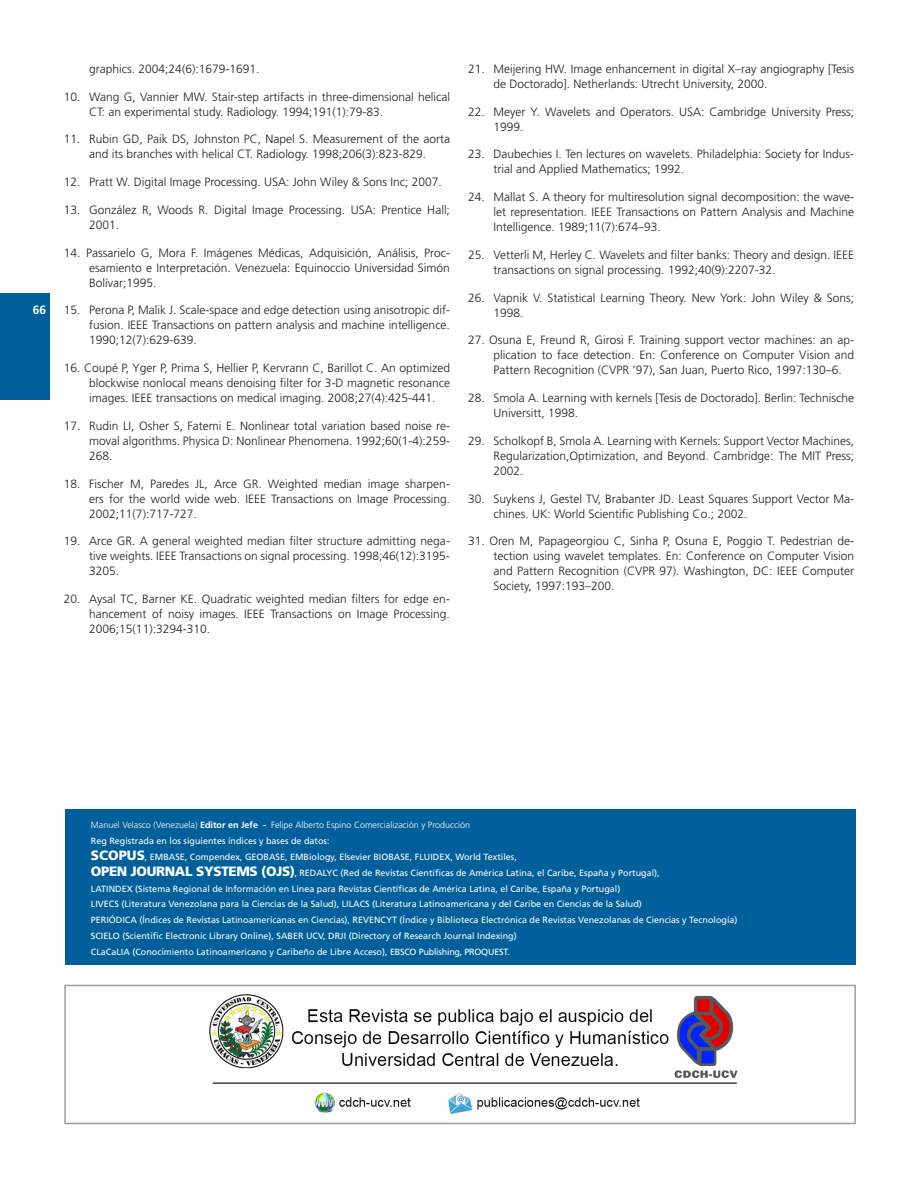
<style>
.page{position:relative;width:918px;height:1188px;background:#fff}
.page>*{position:absolute;margin:0;border:0;box-sizing:border-box;transform-origin:0 0}
.t1{font:300 12px/15px "Frutiger";color:#231f20;text-align:justify}
.t2{font:700 12px "Frutiger";color:#fff}
.t3{font:9px "Frutiger";color:#fff}
.t4{font:300 9px "Frutiger";color:#fff}
.s1{font-weight:700}
.s2{font-weight:900;font-size:13.5px}
</style>
<div class="page">
<div style="left:0;top:293px;width:50px;height:107px;background:#01609b"></div>
<img style="left:209px;top:994px;width:529px;height:120px">
<div style="left:64px;top:985px;width:792px;height:139px;border:2px solid #9d9fa2"></div>
<div style="left:65px;top:809px;width:790px;height:155px;background:#01609b"></div>
<p class="t2" style="left:33px;top:303px;width:15px">66</p>
<p class="t1" style="left:89px;top:61px;width:172px">graphics. 2004;24(6):1679-1691.</p>
<p class="t1" style="left:89px;top:89px;width:362px;text-indent:-26px">10. Wang G, Vannier MW. Stair-step artifacts in three-dimensional helical<br>CT: an experimental study. Radiology. 1994;191(1):79-83.</p>
<p class="t1" style="left:64px;top:132px;width:388px;text-align:center">11. Rubin GD, Paik DS, Johnston PC, Napel S. Measurement of the aorta and its branches with helical CT. Radiology. 1998;206(3):823-829.</p>
<p class="t1" style="left:64px;top:175px;width:380px">12. Pratt W. Digital Image Processing. USA: John Wiley &amp; Sons Inc; 2007.</p>
<p class="t1" style="left:89px;top:202px;width:362px;text-indent:-26px">13. González R, Woods R. Digital Image Processing. USA: Prentice Hall;<br>2001.</p>
<p class="t1" style="left:89px;top:245px;width:362px;text-indent:-26px">14. Passarielo G, Mora F. Imágenes Médicas, Adquisición, Análisis, Proc&shy;esamiento e Interpretación. Venezuela: Equinoccio Universidad Simón Bolívar;1995.</p>
<p class="t1" style="left:89px;top:303px;width:362px;text-indent:-26px">15. Perona P, Malik J. Scale-space and edge detection using anisotropic dif&shy;fusion. IEEE Transactions on pattern analysis and machine intelligence.<br>1990;12(7):629-639.</p>
<p class="t1" style="left:89px;top:361px;width:362px;text-indent:-26px">16. Coupé P, Yger P, Prima S, Hellier P, Kervrann C, Barillot C. An optimized blockwise nonlocal means denoising filter for 3-D magnetic resonance images. IEEE transactions on medical imaging. 2008;27(4):425-441.</p>
<p class="t1" style="left:89px;top:418px;width:362px;text-indent:-26px">17. Rudin LI, Osher S, Fatemi E. Nonlinear total variation based noise re&shy;moval algorithms. Physica D: Nonlinear Phenomena. 1992;60(1-4):259- 268.</p>
<p class="t1" style="left:89px;top:476px;width:362px;text-indent:-26px">18. Fischer M, Paredes JL, Arce GR. Weighted median image sharpen&shy;ers for the world wide web. IEEE Transactions on Image Processing.<br>2002;11(7):717-727.</p>
<p class="t1" style="left:89px;top:534px;width:362px;text-indent:-26px">19. Arce GR. A general weighted median filter structure admitting nega&shy;tive weights. IEEE Transactions on signal processing. 1998;46(12):3195- 3205.</p>
<p class="t1" style="left:89px;top:592px;width:362px;text-indent:-26px">20. Aysal TC, Barner KE. Quadratic weighted median filters for edge en&shy;hancement of noisy images. IEEE Transactions on Image Processing.<br>2006;15(11):3294-310.</p>
<p class="t1" style="left:494px;top:61px;width:362px;text-indent:-26px">21. Meijering HW. Image enhancement in digital X–ray angiography [Tesis de Doctorado]. Netherlands: Utrecht University, 2000.</p>
<p class="t1" style="left:494px;top:104px;width:362px;text-indent:-26px">22. Meyer Y. Wavelets and Operators. USA: Cambridge University Press;<br>1999.</p>
<p class="t1" style="left:494px;top:147px;width:362px;text-indent:-26px">23. Daubechies I. Ten lectures on wavelets. Philadelphia: Society for Indus&shy;trial and Applied Mathematics; 1992.</p>
<p class="t1" style="left:494px;top:190px;width:362px;text-indent:-26px">24. Mallat S. A theory for multiresolution signal decomposition: the wave&shy;let representation. IEEE Transactions on Pattern Analysis and Machine Intelligence. 1989;11(7):674–93.</p>
<p class="t1" style="left:494px;top:247px;width:362px;text-indent:-26px">25. Vetterli M, Herley C. Wavelets and filter banks: Theory and design. IEEE transactions on signal processing. 1992;40(9):2207-32.</p>
<p class="t1" style="left:494px;top:290px;width:362px;text-indent:-26px">26. Vapnik V. Statistical Learning Theory. New York: John Wiley &amp; Sons;<br>1998.</p>
<p class="t1" style="left:494px;top:333px;width:362px;text-indent:-26px">27. Osuna E, Freund R, Girosi F. Training support vector machines: an ap&shy;plication to face detection. En: Conference on Computer Vision and Pattern Recognition (CVPR ’97), San Juan, Puerto Rico, 1997:130–6.</p>
<p class="t1" style="left:494px;top:391px;width:362px;text-indent:-26px">28. Smola A. Learning with kernels [Tesis de Doctorado]. Berlin: Technische<br>Universitt, 1998.</p>
<p class="t1" style="left:494px;top:433px;width:362px;text-indent:-26px">29. Scholkopf B, Smola A. Learning with Kernels: Support Vector Machines, Regularization,Optimization, and Beyond. Cambridge: The MIT Press; 2002.</p>
<p class="t1" style="left:494px;top:491px;width:362px;text-indent:-26px">30. Suykens J, Gestel TV, Brabanter JD. Least Squares Support Vector Ma&shy;chines. UK: World Scientific Publishing Co.; 2002.</p>
<p class="t1" style="left:494px;top:534px;width:362px;text-indent:-26px">31. Oren M, Papageorgiou C, Sinha P, Osuna E, Poggio T. Pedestrian de&shy;tection using wavelet templates. En: Conference on Computer Vision and Pattern Recognition (CVPR 97). Washington, DC: IEEE Computer Society, 1997:193–200.</p>
<p class="t4" style="left:91px;top:820px;width:381px">Manuel Velasco (Venezuela) <span class="s1">Editor en Jefe -</span> Felipe Alberto Espino Comercialización y Producción</p>
<p class="t3" style="left:91px;top:835px;width:240px">Reg Registrada en los siguientes índices y bases de datos:</p>
<p class="t3" style="left:91px;top:851px;width:427px"><span class="s2">SCOPUS</span>, EMBASE, Compendex, GEOBASE, EMBiology, Elsevier BIOBASE, FLUIDEX, World Textiles,</p>
<p class="t3" style="left:91px;top:867px;width:570px"><span class="s2">OPEN JOURNAL SYSTEMS (OJS)</span>, REDALYC (Red de Revistas Científicas de América Latina, el Caribe, España y Portugal),</p>
<p class="t3" style="left:91px;top:883px;width:531px">LATINDEX (Sistema Regional de Información en Línea para Revistas Científicas de América Latina, el Caribe, España y Portugal)</p>
<p class="t3" style="left:91px;top:899px;width:552px">LIVECS (Literatura Venezolana para la Ciencias de la Salud), LILACS (Literatura Latinoamericana y del Caribe en Ciencias de la Salud)</p>
<p class="t3" style="left:91px;top:915px;width:648px">PERIÓDICA (Índices de Revistas Latinoamericanas en Ciencias), REVENCYT (Índice y Biblioteca Electrónica de Revistas Venezolanas de Ciencias y Tecnología)</p>
<p class="t3" style="left:91px;top:931px;width:427px">SCIELO (Scientific Electronic Library Online), SABER UCV, DRJI (Directory of Research Journal Indexing)</p>
<p class="t3" style="left:91px;top:947px;width:420px">CLaCaLIA (Conocimiento Latinoamericano y Caribeño de Libre Acceso), EBSCO Publishing, PROQUEST.</p>
</div>
